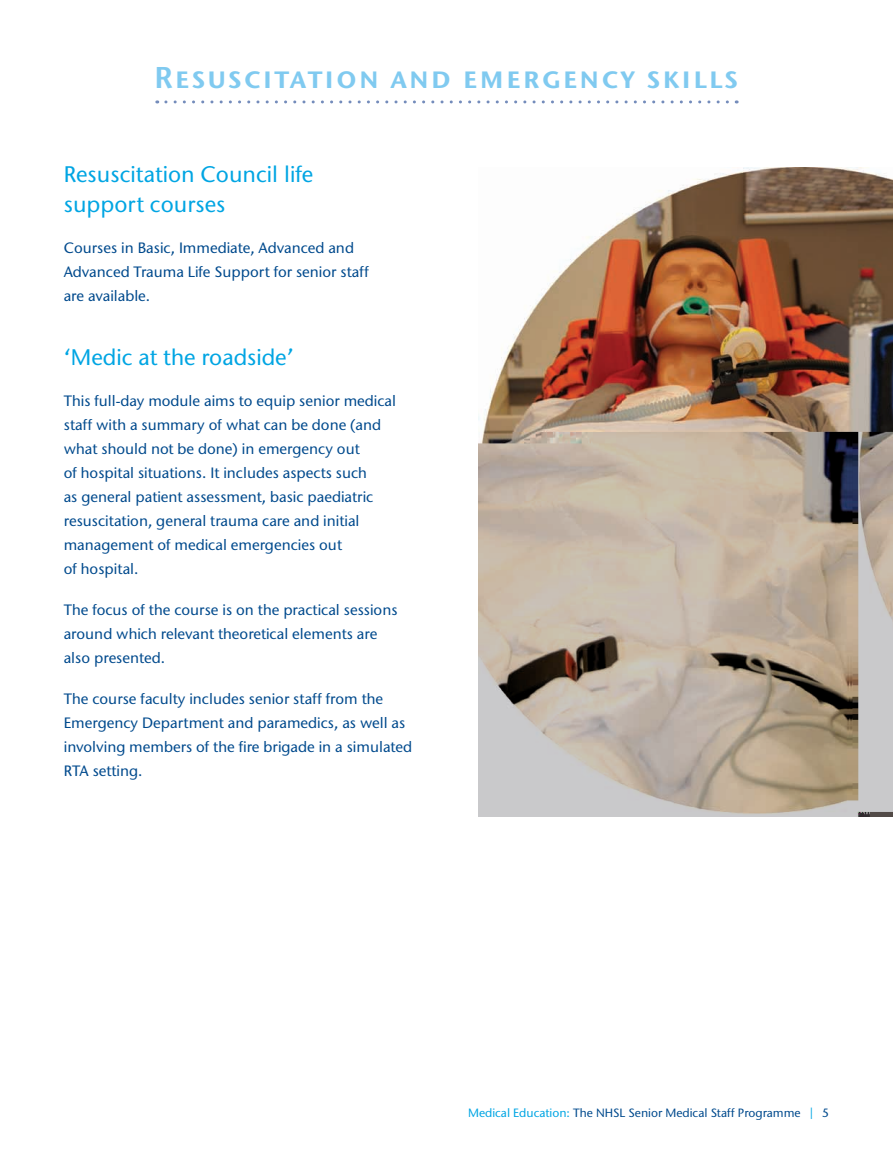
<style>
.page{position:relative;width:893px;height:1171px;background:#fff}
.page>*{position:absolute;margin:0;border:0;box-sizing:border-box;transform-origin:0 0}
.MedEd_header{font:30px "Stone Sans ITC Semi SC";letter-spacing:.05em;color:#80caf0}
.MedEd_subtitle{font:500 22.5px/30px "Stone Sans ITC";color:#00a5e3}
.MedEd_body_text{font:500 15px/24px "Stone Sans ITC";color:#004a8d}
.t1{font:500 12px "Stone Sans ITC";color:#004a8d}
.s1{color:#00a5e3}
</style>
<div class="page">
<svg style="left:166px;top:100px;width:571px;height:3px"></svg>
<img style="left:478px;top:168px;width:415px;height:648px">
<p class="MedEd_header" style="left:155px;top:58px;width:585px">Resuscitation and emergency skills</p>
<p class="MedEd_subtitle" style="left:64px;top:159px;width:251px">Resuscitation Council life support courses</p>
<p class="MedEd_body_text" style="left:64px;top:235px;width:307px">Courses in Basic, Immediate, Advanced and<br>Advanced Trauma Life Support for senior staff are available.</p>
<p class="MedEd_subtitle" style="left:64px;top:342px;width:232px">‘Medic at the roadside’</p>
<p class="MedEd_body_text" style="left:64px;top:388px;width:334px">This full-day module aims to equip senior medical staff with a summary of what can be done (and what should not be done) in emergency out<br>of hospital situations. It includes aspects such<br>as general patient assessment, basic paediatric resuscitation, general trauma care and initial management of medical emergencies out<br>of hospital.</p>
<p class="MedEd_body_text" style="left:64px;top:597px;width:335px">The focus of the course is on the practical sessions around which relevant theoretical elements are also presented.</p>
<p class="MedEd_body_text" style="left:64px;top:686px;width:350px">The course faculty includes senior staff from the Emergency Department and paramedics, as well as involving members of the fire brigade in a simulated RTA setting.</p>
<p class="t1" style="left:468px;top:1105px;width:363px"><span class="s1">Medical Education:</span> The NHSL Senior Medical Staff Programme <span class="s1">|</span> 5</p>
</div>
